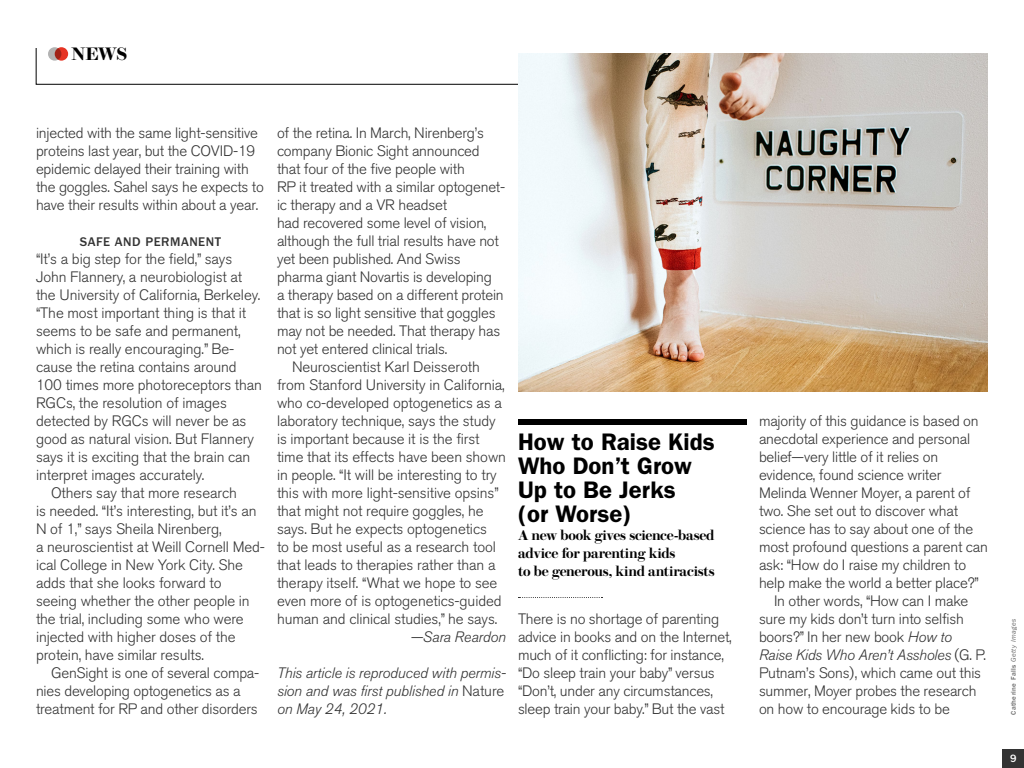
<style>
.page{position:relative;width:1024px;height:768px;background:#fff}
.page>*{position:absolute;margin:0;border:0;box-sizing:border-box;transform-origin:0 0}
.t1{font:600 24px/24px "ITC Franklin Gothic Std";color:#000}
.t2{font:600 18px "Brunel Deck";color:#000}
.t3{font:300 15px/18px "Akzidenz Grotesk BQ";letter-spacing:-.015em;color:#333}
.t4{font:italic 300 15px/18px "Akzidenz Grotesk BQ";letter-spacing:-.005em;color:#333;text-align:justify}
.t5{font:600 14px/18px "Brunel Deck";letter-spacing:-.015em;color:#000}
.t6{font:500 13px "ITC Franklin Gothic Std";letter-spacing:.04em;color:#333}
.t7{font:500 11px "ITC Franklin Gothic Std";color:#fff}
.t8{font:500 7px "ITC Franklin Gothic Std";letter-spacing:.055em;color:#666}
.s1{font-style:normal}
.s2{font-style:italic}
.s3{font-weight:400;font-style:italic}
</style>
<div class="page">
<svg style="left:36px;top:48px;width:482px;height:37px"></svg>
<div style="left:518px;top:419px;width:229px;height:6px;background:#000"></div>
<svg style="left:518px;top:597px;width:85px;height:1px"></svg>
<div style="left:48px;top:47px;width:13px;height:14px;background:#b3b3b3;border-radius:50%"></div>
<svg style="left:55px;top:47px;width:13px;height:14px"></svg>
<img style="left:518px;top:53px;width:470px;height:339px">
<div style="left:1003px;top:749px;width:21px;height:19px;background:#333"></div>
<p class="t2" style="left:71px;top:44px;width:58px">NEWS</p>
<p class="t3" style="left:36px;top:124px;width:229px">injected with the same light-sensitive proteins last year, but the COVID-19 epidemic delayed their training with the goggles. Sahel says he expects to have their results within about a year.</p>
<p class="t6" style="left:80px;top:234px;width:143px">SAFE AND PERMANENT</p>
<p class="t3" style="left:36px;top:250px;width:198px">“It’s a big step for the field,” says</p>
<p class="t3" style="left:36px;top:268px;width:208px">John Flannery, a neurobiologist at</p>
<p class="t3" style="left:36px;top:286px;width:226px">the University of California, Berkeley.</p>
<p class="t3" style="left:36px;top:304px;width:212px">“The most important thing is that it</p>
<p class="t3" style="left:36px;top:322px;width:206px">seems to be safe and permanent,</p>
<p class="t3" style="left:36px;top:340px;width:200px">which is really encouraging.” Be-</p>
<p class="t3" style="left:36px;top:358px;width:202px">cause the retina contains around</p>
<p class="t3" style="left:36px;top:376px;width:228px">100 times more photoreceptors than</p>
<p class="t3" style="left:36px;top:394px;width:192px">RGCs, the resolution of images</p>
<p class="t3" style="left:36px;top:412px;width:212px">detected by RGCs will never be as</p>
<p class="t3" style="left:36px;top:430px;width:219px">good as natural vision. But Flannery</p>
<p class="t3" style="left:36px;top:448px;width:216px">says it is exciting that the brain can</p>
<p class="t3" style="left:36px;top:466px;width:170px">interpret images accurately.</p>
<p class="t3" style="left:51px;top:484px;width:188px">Others say that more research</p>
<p class="t3" style="left:36px;top:502px;width:222px">is needed. “It’s interesting, but it’s an</p>
<p class="t3" style="left:36px;top:520px;width:187px">N of 1,” says Sheila Nirenberg,</p>
<p class="t3" style="left:36px;top:538px;width:231px">a neuroscientist at Weill Cornell Med-</p>
<p class="t3" style="left:36px;top:556px;width:209px">ical College in New York City. She</p>
<p class="t3" style="left:36px;top:574px;width:187px">adds that she looks forward to</p>
<p class="t3" style="left:36px;top:592px;width:215px">seeing whether the other people in</p>
<p class="t3" style="left:36px;top:610px;width:209px">the trial, including some who were</p>
<p class="t3" style="left:36px;top:628px;width:201px">injected with higher doses of the</p>
<p class="t3" style="left:36px;top:646px;width:169px">protein, have similar results.</p>
<p class="t3" style="left:51px;top:664px;width:210px">GenSight is one of several compa-</p>
<p class="t3" style="left:36px;top:682px;width:206px">nies developing optogenetics as a</p>
<p class="t3" style="left:36px;top:700px;width:223px">treatment for RP and other disorders</p>
<p class="t3" style="left:277px;top:124px;width:209px">of the retina. In March, Nirenberg’s</p>
<p class="t3" style="left:277px;top:142px;width:204px">company Bionic Sight announced</p>
<p class="t3" style="left:277px;top:160px;width:189px">that four of the five people with</p>
<p class="t3" style="left:277px;top:178px;width:230px">RP it treated with a similar optogenet-</p>
<p class="t3" style="left:277px;top:196px;width:172px">ic therapy and a VR headset</p>
<p class="t3" style="left:277px;top:214px;width:211px">had recovered some level of vision,</p>
<p class="t3" style="left:277px;top:232px;width:223px">although the full trial results have not</p>
<p class="t3" style="left:277px;top:250px;width:185px">yet been published. And Swiss</p>
<p class="t3" style="left:277px;top:268px;width:216px">pharma giant Novartis is developing</p>
<p class="t3" style="left:277px;top:286px;width:228px">a therapy based on a different protein</p>
<p class="t3" style="left:277px;top:304px;width:220px">that is so light sensitive that goggles</p>
<p class="t3" style="left:277px;top:322px;width:225px">may not be needed. That therapy has</p>
<p class="t3" style="left:277px;top:340px;width:172px">not yet entered clinical trials.</p>
<p class="t3" style="left:292px;top:358px;width:189px">Neuroscientist Karl Deisseroth</p>
<p class="t3" style="left:277px;top:376px;width:229px">from Stanford University in California,</p>
<p class="t3" style="left:277px;top:394px;width:226px">who co-developed optogenetics as a</p>
<p class="t3" style="left:277px;top:412px;width:220px">laboratory technique, says the study</p>
<p class="t3" style="left:277px;top:430px;width:204px">is important because it is the first</p>
<p class="t3" style="left:277px;top:448px;width:231px">time that its effects have been shown</p>
<p class="t3" style="left:277px;top:466px;width:221px">in people. “It will be interesting to try</p>
<p class="t3" style="left:277px;top:484px;width:223px">this with more light-sensitive opsins”</p>
<p class="t3" style="left:277px;top:502px;width:208px">that might not require goggles, he</p>
<p class="t3" style="left:277px;top:520px;width:211px">says. But he expects optogenetics</p>
<p class="t3" style="left:277px;top:538px;width:220px">to be most useful as a research tool</p>
<p class="t3" style="left:277px;top:556px;width:220px">that leads to therapies rather than a</p>
<p class="t3" style="left:277px;top:574px;width:222px">therapy itself. “What we hope to see</p>
<p class="t3" style="left:277px;top:592px;width:226px">even more of is optogenetics-guided</p>
<p class="t3" style="left:277px;top:610px;width:222px">human and clinical studies,” he says.</p>
<p class="t4" style="left:410px;top:628px;width:97px">—Sara Reardon</p>
<p class="t4" style="left:277px;top:664px;width:231px">This article is reproduced with permis&shy;sion and was first published in <span class="s1">Nature </span>on May 24, 2021.</p>
<h1 class="t1" style="left:518px;top:430px;width:198px">How to Raise Kids<br>Who Don’t Grow<br>Up to Be Jerks<br>(or Worse)</h1>
<p class="t5" style="left:518px;top:527px;width:198px">A new book gives science-based advice for parenting kids<br>to be generous, kind antiracists</p>
<p class="t3" style="left:518px;top:610px;width:215px">There is no shortage of parenting advice in books and on the Internet, much of it conflicting: for instance, “Do sleep train your baby” versus “Don’t, under any circumstances, sleep train your baby.” But the vast</p>
<p class="t3" style="left:759px;top:412px;width:221px">majority of this guidance is based on</p>
<p class="t3" style="left:759px;top:430px;width:213px">anecdotal experience and personal</p>
<p class="t3" style="left:759px;top:448px;width:181px">belief—very little of it relies on</p>
<p class="t3" style="left:759px;top:466px;width:184px">evidence, found science writer</p>
<p class="t3" style="left:759px;top:484px;width:213px">Melinda Wenner Moyer, a parent of</p>
<p class="t3" style="left:759px;top:502px;width:201px">two. She set out to discover what</p>
<p class="t3" style="left:759px;top:520px;width:216px">science has to say about one of the</p>
<p class="t3" style="left:759px;top:538px;width:230px">most profound questions a parent can</p>
<p class="t3" style="left:759px;top:556px;width:209px">ask: “How do I raise my children to</p>
<p class="t3" style="left:759px;top:574px;width:221px">help make the world a better place?”</p>
<p class="t3" style="left:774px;top:592px;width:196px">In other words, “How can I make</p>
<p class="t3" style="left:759px;top:610px;width:206px">sure my kids don’t turn into selfish</p>
<p class="t3" style="left:759px;top:628px;width:194px">boors?” In her new book <span class="s2">How to</span></p>
<p class="t4" style="left:759px;top:646px;width:228px">Raise Kids Who Aren’t Assholes <span class="s1">(G. P.</span></p>
<p class="t3" style="left:759px;top:664px;width:224px">Putnam’s Sons), which came out this</p>
<p class="t3" style="left:759px;top:682px;width:219px">summer, Moyer probes the research</p>
<p class="t3" style="left:759px;top:700px;width:193px">on how to encourage kids to be</p>
<p class="t8" style="left:1009px;top:715px;width:98px;rotate:-90deg">Catherine Falls <span class="s3">Getty Images</span></p>
<p class="t7" style="left:1010px;top:752px;width:8px">9</p>
</div>
